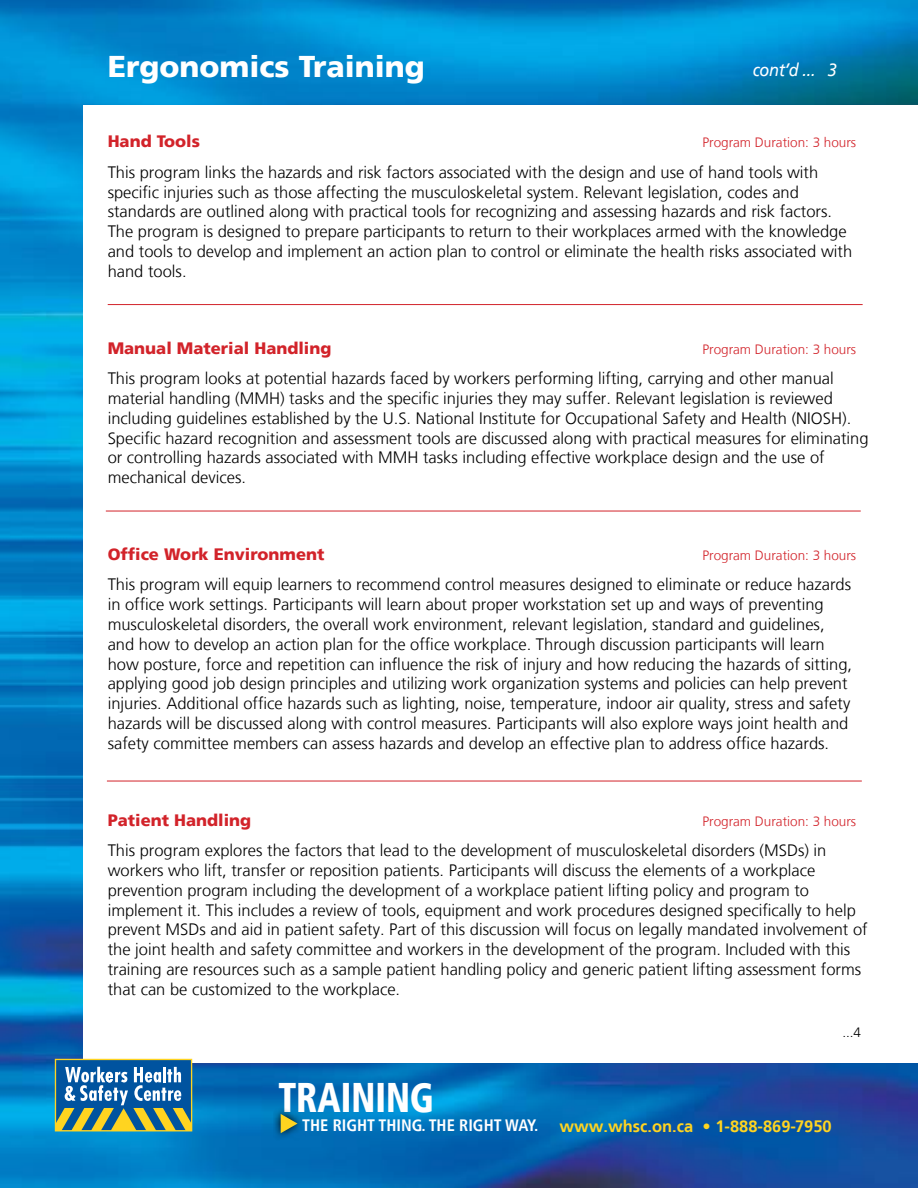
<style>
.page{position:relative;width:918px;height:1188px;background:#fff}
.page>*{position:absolute;margin:0;border:0;box-sizing:border-box;transform-origin:0 0}
.t1{font:900 condensed 41.4px "Frutiger LT";color:#fff;scale:.87 1}
.t2{font:900 30px "Frutiger LT";color:#fff}
.t3{font:italic 18px "Frutiger LT";color:#fff;scale:.9 1}
.t4{font:300 16.5px/19.8px "Frutiger LT";color:#000}
.t5{font:900 16.5px "Frutiger LT";color:#d2232a}
.t6{font:700 16.5px "Frutiger LT";color:#ffd420}
.t7{font:700 condensed 16.5px "Frutiger LT";color:#fff}
.t8{font:300 13.5px "Frutiger LT";color:#d2232a}
.t9{font:300 13.5px "Frutiger LT";color:#000}
</style>
<div class="page">
<img style="left:0;top:0;width:918px;height:1188px">
<div style="left:83px;top:106px;width:835px;height:957px;background:#fff"></div>
<svg style="left:273px;top:1106px;width:33px;height:34px"></svg>
<svg style="left:281px;top:1114px;width:17px;height:19px"></svg>
<svg style="left:55px;top:1059px;width:137px;height:72px"></svg>
<hr style="left:108px;top:304px;width:755px;height:1px;background:#d2232a">
<hr style="left:106px;top:511px;width:755px;height:1px;background:#d2232a">
<hr style="left:107px;top:781px;width:755px;height:1px;background:#d2232a">
<h2 class="t2" style="left:108px;top:48px;width:319px">Ergonomics Training</h2>
<p class="t3" style="left:753px;top:59px;width:95px">cont’d ... 3</p>
<p class="t5" style="left:108px;top:132px;width:94px">Hand Tools</p>
<p class="t8" style="left:702px;top:135px;width:155px">Program Duration: 3 hours</p>
<p class="t4" style="left:108px;top:162px;width:746px">This program links the hazards and risk factors associated with the design and use of hand tools with specific injuries such as those affecting the musculoskeletal system. Relevant legislation, codes and standards are outlined along with practical tools for recognizing and assessing hazards and risk factors.<br>The program is designed to prepare participants to return to their workplaces armed with the knowledge and tools to develop and implement an action plan to control or eliminate the health risks associated with hand tools.</p>
<p class="t5" style="left:108px;top:338px;width:225px">Manual Material Handling</p>
<p class="t8" style="left:702px;top:341px;width:155px">Program Duration: 3 hours</p>
<p class="t4" style="left:108px;top:369px;width:762px">This program looks at potential hazards faced by workers performing lifting, carrying and other manual material handling (MMH) tasks and the specific injuries they may suffer. Relevant legislation is reviewed including guidelines established by the U.S. National Institute for Occupational Safety and Health (NIOSH).<br>Specific hazard recognition and assessment tools are discussed along with practical measures for eliminating or controlling hazards associated with MMH tasks including effective workplace design and the use of mechanical devices.</p>
<p class="t5" style="left:108px;top:544px;width:218px">Office Work Environment</p>
<p class="t8" style="left:702px;top:548px;width:155px">Program Duration: 3 hours</p>
<p class="t4" style="left:108px;top:575px;width:746px">This program will equip learners to recommend control measures designed to eliminate or reduce hazards in office work settings. Participants will learn about proper workstation set up and ways of preventing musculoskeletal disorders, the overall work environment, relevant legislation, standard and guidelines, and how to develop an action plan for the office workplace. Through discussion participants will learn how posture, force and repetition can influence the risk of injury and how reducing the hazards of sitting, applying good job design principles and utilizing work organization systems and policies can help prevent injuries. Additional office hazards such as lighting, noise, temperature, indoor air quality, stress and safety hazards will be discussed along with control measures. Participants will also explore ways joint health and safety committee members can assess hazards and develop an effective plan to address office hazards.</p>
<p class="t5" style="left:108px;top:810px;width:145px">Patient Handling</p>
<p class="t8" style="left:702px;top:814px;width:155px">Program Duration: 3 hours</p>
<p class="t4" style="left:108px;top:841px;width:762px">This program explores the factors that lead to the development of musculoskeletal disorders (MSDs) in workers who lift, transfer or reposition patients. Participants will discuss the elements of a workplace prevention program including the development of a workplace patient lifting policy and program to implement it. This includes a review of tools, equipment and work procedures designed specifically to help prevent MSDs and aid in patient safety. Part of this discussion will focus on legally mandated involvement of the joint health and safety committee and workers in the development of the program. Included with this training are resources such as a sample patient handling policy and generic patient lifting assessment forms that can be customized to the workplace.</p>
<h1 class="t1" style="left:278px;top:1072px;width:180px">TRAINING</h1>
<p class="t7" style="left:302px;top:1116px;width:238px">THE RIGHT THING. THE RIGHT WAY.</p>
<p class="t9" style="left:842px;top:1025px;width:20px">...4</p>
<p class="t6" style="left:560px;top:1116px;width:274px">www.whsc.on.ca • 1-888-869-7950</p>
</div>
